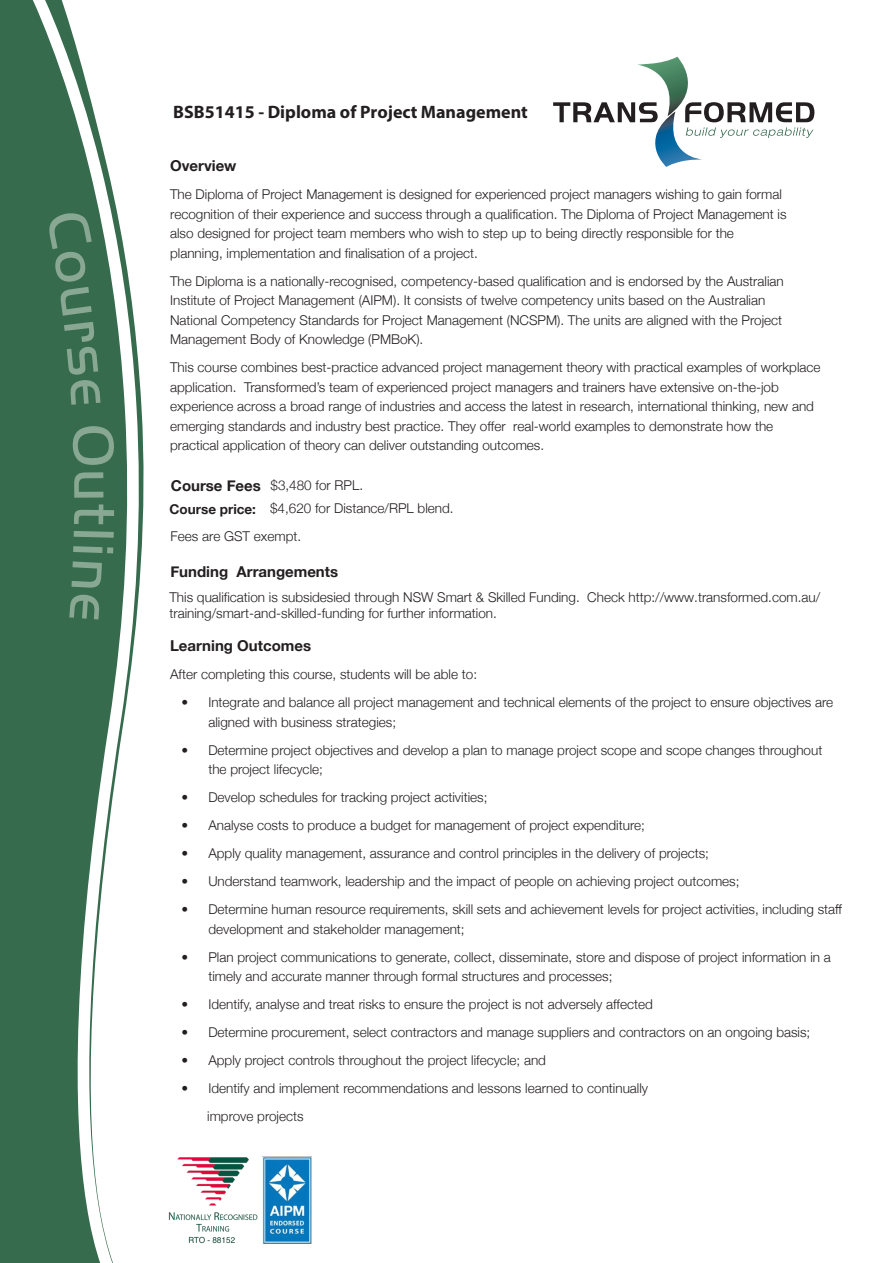
<style>
.page{position:relative;width:893px;height:1263px;background:#fff}
.page>*{position:absolute;margin:0;border:0;box-sizing:border-box;transform-origin:0 0}
.t1{font:59.85px "Handel Got D Ligh";color:#89a894}
.Head_Decorative{font:700 18px "Myriad Pro";color:#231f20}
.Standard_H3{font:700 15px "Helvetica Neue";color:#231f20}
.Standard_H3-2{font:700 15px "Helvetica Neue";color:#231f20}
.Standard_H3-3{font:300 13.5px/19.5px "Helvetica Neue";color:#231f20}
.s1{font-weight:700}
.s2{font-style:inherit}
</style>
<div class="page">
<svg style="left:553px;top:57px;width:261px;height:110px"></svg>
<div style="left:0;top:0;width:33px;height:1263px;background:#366b4e"></div>
<svg style="left:33px;top:0;width:111px;height:1263px;fill:#366b4e"></svg>
<img style="left:168px;top:1156px;width:144px;height:88px">
<div style="left:46px;top:210px;width:46px;height:106px;background:#366b4e"></div>
<div style="left:64px;top:322px;width:37px;height:83px;background:#366b4e"></div>
<div style="left:72px;top:425px;width:43px;height:41px;background:#366b4e"></div>
<svg style="left:74px;top:504px;width:41px;height:34px"></svg>
<svg style="left:71px;top:561px;width:31px;height:27px"></svg>
<svg style="left:73px;top:546px;width:41px;height:7px"></svg>
<svg style="left:69px;top:594px;width:32px;height:25px"></svg>
<p class="t1" style="left:128px;top:469px;width:35px;rotate:90deg">u</p>
<p class="Head_Decorative" style="left:173px;top:100px;width:356px">BSB51415 - Diploma of Project Management</p>
<p class="Standard_H3" style="left:170px;top:153px;width:68px">Overview</p>
<p class="Standard_H3-3" style="left:170px;top:184px;width:618px">The Diploma of Project Management is designed for experienced project managers wishing to gain formal recognition of their experience and success through a qualification. The Diploma of Project Management is also designed for project team members who wish to step up to being directly responsible for the planning, implementation and finalisation of a project.</p>
<p class="Standard_H3-3" style="left:170px;top:270px;width:615px">The Diploma is a nationally-recognised, competency-based qualification and is endorsed by the Australian Institute of Project Management (AIPM). It consists of twelve competency units based on the Australian National Competency Standards for Project Management (NCSPM). The units are aligned with the Project Management Body of Knowledge (PMBoK).</p>
<p class="Standard_H3-3" style="left:170px;top:357px;width:652px">This course combines best-practice advanced project management theory with practical examples of workplace application. Transformed’s team of experienced project managers and trainers have extensive on-the-job experience across a broad range of industries and access the latest in research, international thinking, new and emerging standards and industry best practice. They offer real-world examples to demonstrate how the practical application of theory can deliver outstanding outcomes.</p>
<p class="Standard_H3-3" style="left:271px;top:474px;width:94px">$3,480 for RPL.</p>
<p class="Standard_H3-2" style="left:171px;top:474px;width:92px">Course Fees</p>
<p class="Standard_H3-3" style="left:170px;top:494px;width:286px;line-height:28px"><span class="s1">Course price:</span> $4,620 for Distance/RPL blend.<br>Fees are GST exempt.</p>
<p class="Standard_H3" style="left:170px;top:560px;width:169px"><span class="s2">Funding</span> Arrangements</p>
<p class="Standard_H3-3" style="left:169px;top:588px;width:652px;line-height:16.2px">This qualification is subsidesied through NSW Smart &amp; Skilled Funding. Check http://www.transformed.com.au/ training/smart-and-skilled-funding for further information.</p>
<p class="Standard_H3-2" style="left:170px;top:634px;width:143px"><span class="s2">Lear</span>ning Outcomes</p>
<p class="Standard_H3-3" style="left:170px;top:664px;width:309px">After completing this course, students will be able to:</p>
<p class="Standard_H3-3" style="left:208px;top:692px;width:626px;text-indent:-27px">• Integrate and balance all project management and technical elements of the project to ensure objectives are aligned with business strategies;</p>
<p class="Standard_H3-3" style="left:208px;top:739px;width:615px;text-indent:-27px">• Determine project objectives and develop a plan to manage project scope and scope changes throughout the project lifecycle;</p>
<p class="Standard_H3-3" style="left:181px;top:787px;width:308px">• Develop schedules for tracking project activities;</p>
<p class="Standard_H3-3" style="left:181px;top:815px;width:465px">• Analyse costs to produce a budget for management of project expenditure;</p>
<p class="Standard_H3-3" style="left:181px;top:843px;width:529px">• Apply quality management, assurance and control principles in the delivery of projects;</p>
<p class="Standard_H3-3" style="left:181px;top:871px;width:560px">• Understand teamwork, leadership and the impact of people on achieving project outcomes;</p>
<p class="Standard_H3-3" style="left:208px;top:899px;width:635px;text-indent:-27px">• Determine human resource requirements, skill sets and achievement levels for project activities, including staff development and stakeholder management;</p>
<p class="Standard_H3-3" style="left:208px;top:946px;width:624px;text-indent:-27px">• Plan project communications to generate, collect, disseminate, store and dispose of project information in a timely and accurate manner through formal structures and processes;</p>
<p class="Standard_H3-3" style="left:181px;top:994px;width:473px">• Identify, analyse and treat risks to ensure the project is not adversely affected</p>
<p class="Standard_H3-3" style="left:181px;top:1022px;width:630px">• Determine procurement, select contractors and manage suppliers and contractors on an ongoing basis;</p>
<p class="Standard_H3-3" style="left:181px;top:1050px;width:366px">• Apply project controls throughout the project lifecycle; and</p>
<p class="Standard_H3-3" style="left:181px;top:1078px;width:468px">• Identify and implement recommendations and lessons learned to continually</p>
<p class="Standard_H3-3" style="left:207px;top:1106px;width:98px">improve projects</p>
</div>
